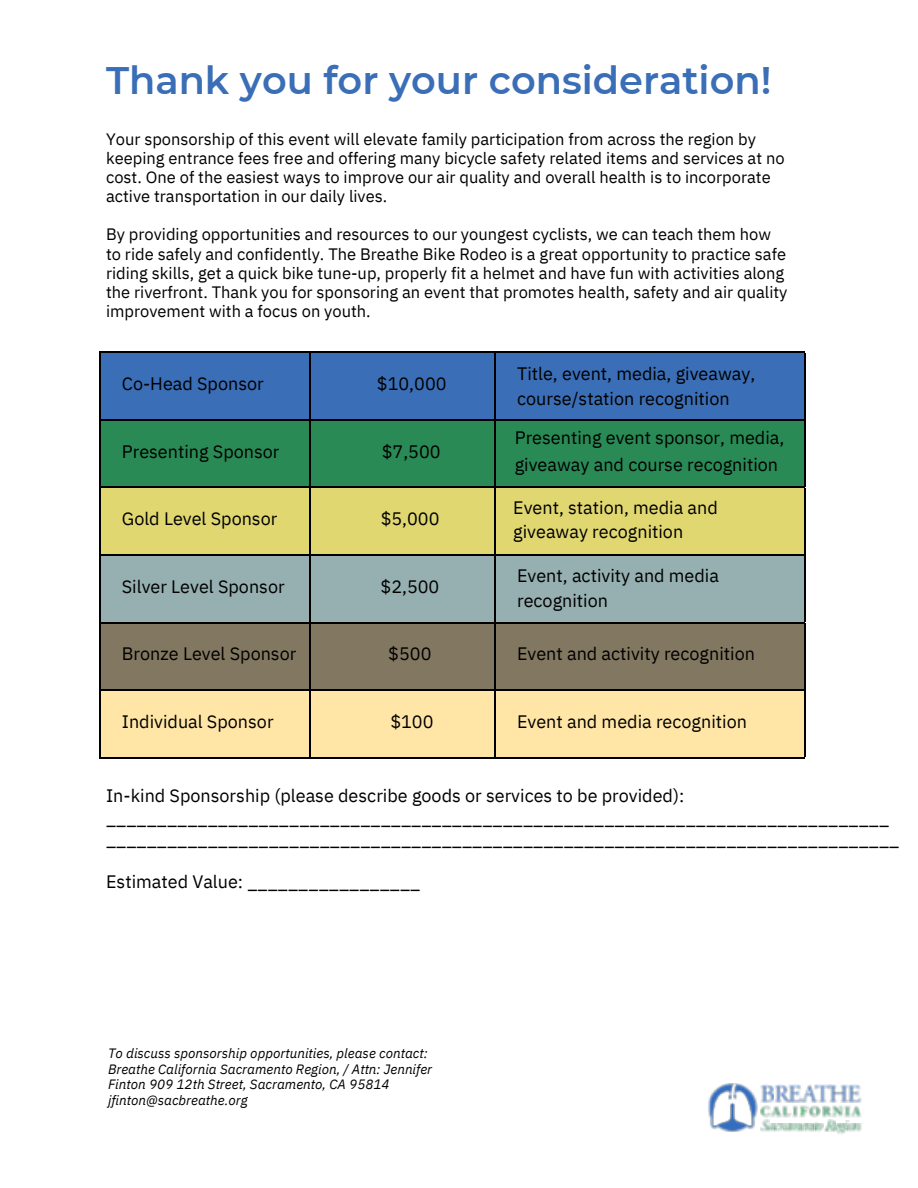
<style>
.page{position:relative;width:918px;height:1188px;background:#fff}
.page>*{position:absolute;margin:0;border:0;box-sizing:border-box;transform-origin:0 0}
.t1{font:600 38.4px "Montserrat";color:#3a6eb6}
.t2{font:18px/24.8px "IBM Plex Sans";color:#000}
.t3{font:16.5px/19.2px "IBM Plex Sans";color:#000}
.t4{font:italic 13.5px/15.8px "IBM Plex Sans";color:#000}
</style>
<div class="page">
<div style="left:101px;top:353px;width:703px;height:66px;background:#3a6eb6"></div>
<div style="left:101px;top:421px;width:703px;height:66px;background:#298a56"></div>
<div style="left:101px;top:488px;width:703px;height:66px;background:#e0d771"></div>
<div style="left:101px;top:556px;width:703px;height:66px;background:#96afb0"></div>
<div style="left:101px;top:623px;width:703px;height:66px;background:#827861"></div>
<div style="left:101px;top:691px;width:703px;height:66px;background:#ffe6a7"></div>
<hr style="left:99px;top:352px;width:211px;height:1px;background:#000">
<hr style="left:99px;top:353px;width:2px;height:66px;background:#000">
<hr style="left:310px;top:352px;width:185px;height:1px;background:#000">
<hr style="left:309px;top:353px;width:2px;height:66px;background:#000">
<hr style="left:495px;top:352px;width:310px;height:1px;background:#000">
<hr style="left:495px;top:353px;width:1px;height:66px;background:#000">
<hr style="left:804px;top:353px;width:1px;height:66px;background:#000">
<hr style="left:99px;top:419px;width:211px;height:2px;background:#000">
<hr style="left:99px;top:421px;width:2px;height:66px;background:#000">
<hr style="left:310px;top:419px;width:185px;height:2px;background:#000">
<hr style="left:309px;top:421px;width:2px;height:66px;background:#000">
<hr style="left:495px;top:419px;width:310px;height:2px;background:#000">
<hr style="left:495px;top:421px;width:1px;height:66px;background:#000">
<hr style="left:804px;top:421px;width:1px;height:66px;background:#000">
<hr style="left:99px;top:487px;width:211px;height:1px;background:#000">
<hr style="left:99px;top:488px;width:2px;height:66px;background:#000">
<hr style="left:310px;top:487px;width:185px;height:1px;background:#000">
<hr style="left:309px;top:488px;width:2px;height:66px;background:#000">
<hr style="left:495px;top:487px;width:310px;height:1px;background:#000">
<hr style="left:495px;top:488px;width:1px;height:66px;background:#000">
<hr style="left:804px;top:488px;width:1px;height:66px;background:#000">
<hr style="left:99px;top:554px;width:211px;height:2px;background:#000">
<hr style="left:99px;top:556px;width:2px;height:66px;background:#000">
<hr style="left:310px;top:554px;width:185px;height:2px;background:#000">
<hr style="left:309px;top:556px;width:2px;height:66px;background:#000">
<hr style="left:495px;top:554px;width:310px;height:2px;background:#000">
<hr style="left:495px;top:556px;width:1px;height:66px;background:#000">
<hr style="left:804px;top:556px;width:1px;height:66px;background:#000">
<hr style="left:99px;top:622px;width:211px;height:1px;background:#000">
<hr style="left:99px;top:623px;width:2px;height:66px;background:#000">
<hr style="left:310px;top:622px;width:185px;height:1px;background:#000">
<hr style="left:309px;top:623px;width:2px;height:66px;background:#000">
<hr style="left:495px;top:622px;width:310px;height:1px;background:#000">
<hr style="left:495px;top:623px;width:1px;height:66px;background:#000">
<hr style="left:804px;top:623px;width:1px;height:66px;background:#000">
<hr style="left:99px;top:689px;width:211px;height:2px;background:#000">
<hr style="left:99px;top:691px;width:2px;height:66px;background:#000">
<hr style="left:310px;top:689px;width:185px;height:2px;background:#000">
<hr style="left:309px;top:691px;width:2px;height:66px;background:#000">
<hr style="left:495px;top:689px;width:310px;height:2px;background:#000">
<hr style="left:495px;top:691px;width:1px;height:66px;background:#000">
<hr style="left:804px;top:691px;width:1px;height:66px;background:#000">
<hr style="left:99px;top:757px;width:211px;height:1px;background:#000">
<hr style="left:310px;top:757px;width:185px;height:1px;background:#000">
<hr style="left:495px;top:757px;width:310px;height:1px;background:#000">
<img style="left:760px;top:1085px;width:29px;height:18px">
<img style="left:789px;top:1085px;width:12px;height:18px">
<img style="left:801px;top:1085px;width:12px;height:18px">
<img style="left:813px;top:1085px;width:16px;height:18px">
<img style="left:829px;top:1085px;width:33px;height:18px">
<img style="left:708px;top:1093px;width:49px;height:38px">
<img style="left:712px;top:1083px;width:41px;height:44px">
<svg style="left:760px;top:1106px;width:102px;height:29px"></svg>
<h1 class="t1" style="left:106px;top:57px;width:667px">Thank you for your consideration!</h1>
<p class="t3" style="left:106px;top:129px;width:680px">Your sponsorship of this event will elevate family participation from across the region by keeping entrance fees free and offering many bicycle safety related items and services at no cost. One of the easiest ways to improve our air quality and overall health is to incorporate active transportation in our daily lives.</p>
<p class="t3" style="left:106px;top:225px;width:683px">By providing opportunities and resources to our youngest cyclists, we can teach them how to ride safely and confidently. The Breathe Bike Rodeo is a great opportunity to practice safe riding skills, get a quick bike tune-up, properly fit a helmet and have fun with activities along the riverfront. Thank you for sponsoring an event that promotes health, safety and air quality improvement with a focus on youth.</p>
<p class="t2" style="left:122px;top:371px;width:144px">Co-Head Sponsor</p>
<p class="t2" style="left:377px;top:371px;width:71px">$10,000</p>
<p class="t2" style="left:517px;top:361px;width:240px">Title, event, media, giveaway, course/station recognition</p>
<p class="t2" style="left:122px;top:439px;width:159px">Presenting Sponsor</p>
<p class="t2" style="left:382px;top:439px;width:60px">$7,500</p>
<p class="t2" style="left:515px;top:424px;width:271px;line-height:27px">Presenting event sponsor, media, giveaway and course recognition</p>
<p class="t2" style="left:122px;top:506px;width:157px">Gold Level Sponsor</p>
<p class="t2" style="left:381px;top:506px;width:60px">$5,000</p>
<p class="t2" style="left:513px;top:494px;width:206px">Event, station, media and giveaway recognition</p>
<p class="t2" style="left:122px;top:574px;width:164px">Silver Level Sponsor</p>
<p class="t2" style="left:381px;top:574px;width:60px">$2,500</p>
<p class="t2" style="left:517px;top:563px;width:203px">Event, activity and media recognition</p>
<p class="t2" style="left:122px;top:641px;width:176px">Bronze Level Sponsor</p>
<p class="t2" style="left:388px;top:641px;width:45px">$500</p>
<p class="t2" style="left:517px;top:641px;width:239px">Event and activity recognition</p>
<p class="t2" style="left:122px;top:709px;width:153px">Individual Sponsor</p>
<p class="t2" style="left:390px;top:709px;width:45px">$100</p>
<p class="t2" style="left:517px;top:709px;width:231px">Event and media recognition</p>
<p class="t2" style="left:106px;top:785px;width:795px;line-height:21.3px">In-kind Sponsorship (please describe goods or services to be provided): _____________________________________________________________________________ ______________________________________________________________________________</p>
<p class="t2" style="left:106px;top:869px;width:316px">Estimated Value: _________________</p>
<p class="t4" style="left:108px;top:1045px;width:326px">To discuss sponsorship opportunities, please contact:<br>Breathe California Sacramento Region, / Attn: Jennifer Finton 909 12th Street, Sacramento, CA 95814 jfinton@sacbreathe.org</p>
</div>
